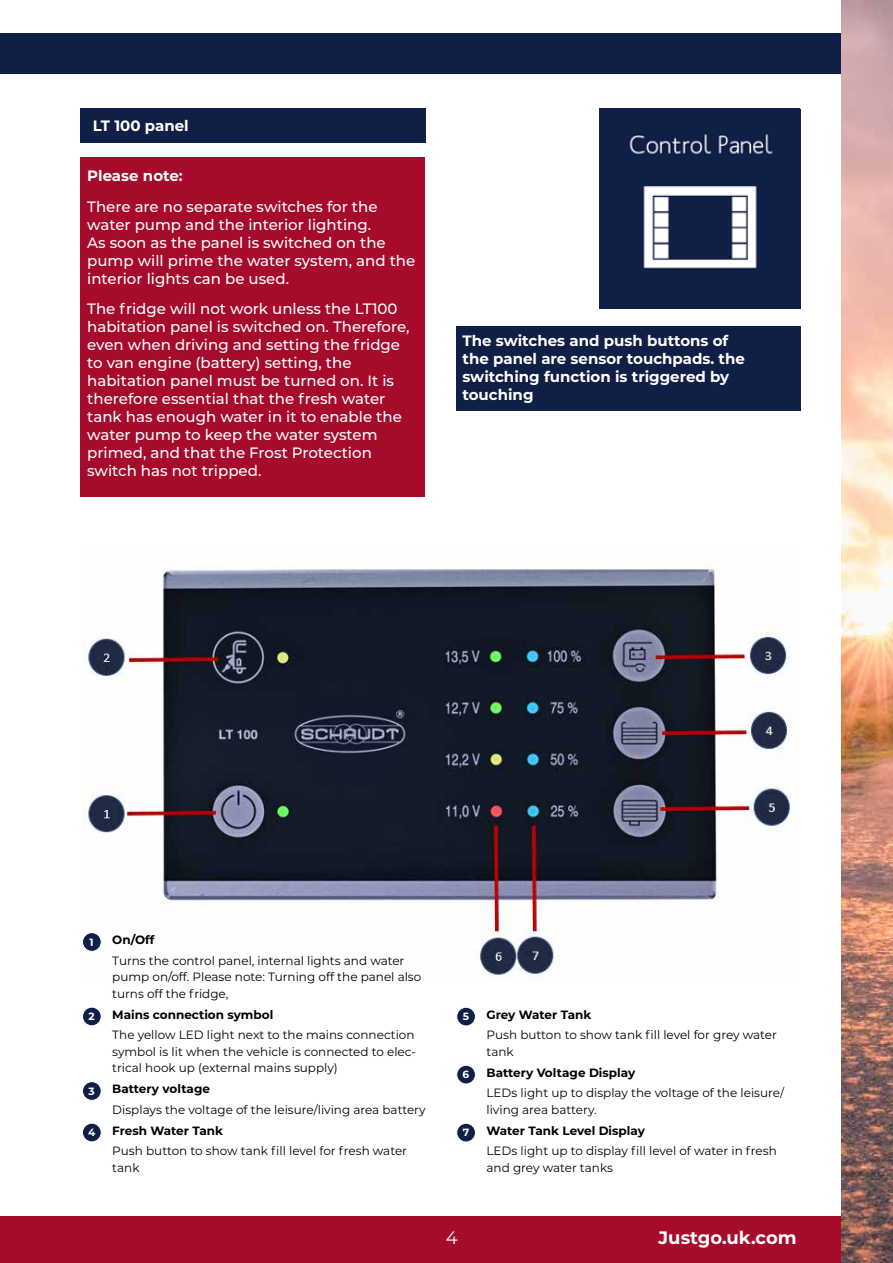
<style>
.page{position:relative;width:893px;height:1263px;background:#fff}
.page>*{position:absolute;margin:0;border:0;box-sizing:border-box;transform-origin:0 0}
.t1{font:700 18px "Montserrat";color:#fff}
.t2{font:18px "Montserrat";color:#fff}
.t3{font:500 15px/18px "Montserrat";color:#fff}
.t4{font:700 15px/18px "Montserrat";color:#fff}
.t5{font:12px/16.5px "Montserrat";color:#000}
.t6{font:700 12px "Montserrat";color:#000}
.t7{font:700 10.5px "Montserrat";color:#fff}
</style>
<div class="page">
<div style="left:0;top:34px;width:893px;height:40px;background:#101f45"></div>
<div style="left:0;top:1216px;width:893px;height:47px;background:#a70b2b"></div>
<img style="left:842px;top:0;width:51px;height:1263px">
<img style="left:82px;top:565px;width:710px;height:413px">
<div style="left:80px;top:108px;width:345px;height:35px;background:#101f45"></div>
<div style="left:456px;top:326px;width:344px;height:85px;background:#101f45"></div>
<div style="left:81px;top:158px;width:344px;height:339px;background:#a70b2b"></div>
<div style="left:82px;top:933px;width:19px;height:18px;background:#101f45;border-radius:50%"></div>
<div style="left:82px;top:932px;width:19px;height:19px;border:1px solid #fff;border-radius:50%"></div>
<div style="left:82px;top:1007px;width:19px;height:19px;background:#101f45;border-radius:50%"></div>
<div style="left:82px;top:1007px;width:19px;height:19px;border:1px solid #fff;border-radius:50%"></div>
<div style="left:82px;top:1082px;width:19px;height:18px;background:#101f45;border-radius:50%"></div>
<div style="left:82px;top:1081px;width:19px;height:19px;border:1px solid #fff;border-radius:50%"></div>
<div style="left:82px;top:1123px;width:19px;height:19px;background:#101f45;border-radius:50%"></div>
<div style="left:82px;top:1123px;width:19px;height:19px;border:1px solid #fff;border-radius:50%"></div>
<div style="left:457px;top:1007px;width:18px;height:19px;background:#101f45;border-radius:50%"></div>
<div style="left:456px;top:1007px;width:20px;height:19px;border:1px solid #fff;border-radius:50%"></div>
<div style="left:457px;top:1065px;width:18px;height:19px;background:#101f45;border-radius:50%"></div>
<div style="left:456px;top:1065px;width:20px;height:19px;border:1px solid #fff;border-radius:50%"></div>
<div style="left:457px;top:1123px;width:18px;height:19px;background:#101f45;border-radius:50%"></div>
<div style="left:456px;top:1123px;width:20px;height:19px;border:1px solid #fff;border-radius:50%"></div>
<img style="left:600px;top:110px;width:200px;height:199px">
<p class="t4" style="left:93px;top:116px;width:97px">LT 100 panel</p>
<p class="t4" style="left:87px;top:166px;width:97px">Please note:</p>
<p class="t3" style="left:87px;top:197px;width:330px">There are no separate switches for the water pump and the interior lighting.<br>As soon as the panel is switched on the pump will prime the water system, and the interior lights can be used.</p>
<p class="t3" style="left:87px;top:299px;width:324px">The fridge will not work unless the LT100 habitation panel is switched on. Therefore, even when driving and setting the fridge to van engine (battery) setting, the habitation panel must be turned on. It is therefore essential that the fresh water tank has enough water in it to enable the water pump to keep the water system primed, and that the Frost Protection switch has not tripped.</p>
<p class="t4" style="left:462px;top:330px;width:284px">The switches and push buttons of the panel are sensor touchpads. the switching function is triggered by touching</p>
<p class="t7" style="left:90px;top:934px;width:6px">1</p>
<p class="t6" style="left:112px;top:931px;width:44px">On/Off</p>
<p class="t5" style="left:112px;top:952px;width:311px">Turns the control panel, internal lights and water pump on/off. Please note: Turning off the panel also turns off the fridge,</p>
<p class="t7" style="left:89px;top:1009px;width:8px">2</p>
<p class="t6" style="left:112px;top:1006px;width:162px">Mains connection symbol</p>
<p class="t5" style="left:112px;top:1026px;width:305px">The yellow LED light next to the mains connection symbol is lit when the vehicle is connected to elec&shy;trical hook up (external mains supply)</p>
<p class="t7" style="left:89px;top:1083px;width:8px">3</p>
<p class="t6" style="left:112px;top:1080px;width:99px">Battery voltage</p>
<p class="t5" style="left:112px;top:1101px;width:315px">Displays the voltage of the leisure/living area battery</p>
<p class="t7" style="left:88px;top:1125px;width:9px">4</p>
<p class="t6" style="left:112px;top:1122px;width:112px">Fresh Water Tank</p>
<p class="t5" style="left:112px;top:1142px;width:296px">Push button to show tank fill level for fresh water tank</p>
<p class="t7" style="left:463px;top:1009px;width:8px">5</p>
<p class="t6" style="left:486px;top:1006px;width:106px">Grey Water Tank</p>
<p class="t5" style="left:486px;top:1026px;width:292px">Push button to show tank fill level for grey water tank</p>
<p class="t7" style="left:463px;top:1067px;width:8px">6</p>
<p class="t6" style="left:486px;top:1064px;width:150px">Battery Voltage Display</p>
<p class="t5" style="left:486px;top:1084px;width:299px">LEDs light up to display the voltage of the leisure/ living area battery.</p>
<p class="t7" style="left:463px;top:1125px;width:8px">7</p>
<p class="t6" style="left:486px;top:1122px;width:160px">Water Tank Level Display</p>
<p class="t5" style="left:486px;top:1142px;width:292px">LEDs light up to display fill level of water in fresh and grey water tanks</p>
<h1 class="t2" style="left:446px;top:1225px;width:13px">4</h1>
<h1 class="t1" style="left:659px;top:1225px;width:140px">Justgo.uk.com</h1>
</div>
